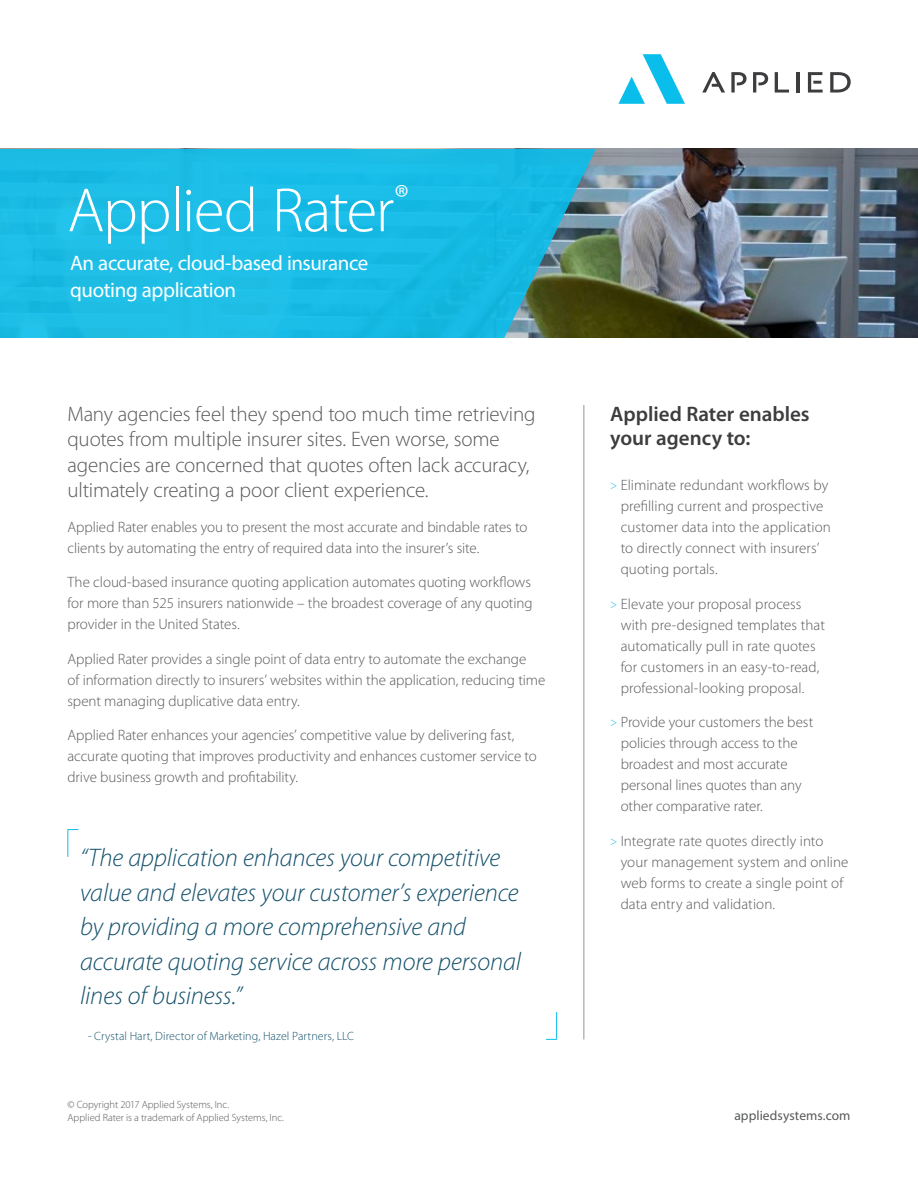
<style>
.page{position:relative;width:918px;height:1188px;background:#fff}
.page>*{position:absolute;margin:0;border:0;box-sizing:border-box;transform-origin:0 0}
.t1{font:300 63px "Myriad Pro";letter-spacing:-.02em;color:#fff}
.t2{font:italic 300 25.5px/34.5px "Myriad Pro";letter-spacing:-.005em;color:#14516b}
.t3{font:300 21px/25.5px "Myriad Pro";letter-spacing:-.01em;color:#57585a}
.t4{font:21px/27px "Myriad Pro";letter-spacing:-.02em;color:#fff}
.t5{font:600 21px/24px "Myriad Pro";color:#3d3d3f}
.t6{font:300 15px/21px "Myriad Pro";color:#57585a}
.t7{font:13.5px "Myriad Pro";letter-spacing:.005em;color:#57585a}
.t8{font:300 12px "Myriad Pro";letter-spacing:.005em;color:#14516b}
.Address_line{font:300 10.5px/12.6px "Myriad Pro";color:#57585a}
.s1{font-size:12px;color:#0abeec}
</style>
<div class="page">
<img style="left:596px;top:149px;width:322px;height:189px">
<svg style="left:0;top:149px;width:596px;height:189px;background:#1fb6da"></svg>
<hr style="left:584px;top:405px;width:1px;height:635px;background:#959598">
<svg style="left:68px;top:829px;width:10px;height:28px"></svg>
<svg style="left:546px;top:1012px;width:11px;height:28px"></svg>
<svg style="left:618px;top:54px;width:67px;height:50px"></svg>
<svg style="left:775px;top:72px;width:14px;height:21px"></svg>
<hr style="left:796px;top:72px;width:3px;height:21px;background:#3d3d3f">
<svg style="left:830px;top:72px;width:21px;height:21px"></svg>
<svg style="left:702px;top:72px;width:23px;height:21px"></svg>
<svg style="left:753px;top:72px;width:15px;height:21px"></svg>
<svg style="left:731px;top:72px;width:16px;height:21px"></svg>
<svg style="left:808px;top:72px;width:15px;height:21px"></svg>
<p class="t1" style="left:68px;top:172px;width:343px">Applied Rater<sup>®</sup></p>
<p class="t4" style="left:70px;top:249px;width:300px">An accurate, cloud-based insurance quoting application</p>
<p class="t3" style="left:68px;top:401px;width:470px">Many agencies feel they spend too much time retrieving quotes from multiple insurer sites. Even worse, some agencies are concerned that quotes often lack accuracy, ultimately creating a poor client experience.</p>
<p class="t6" style="left:68px;top:516px;width:461px">Applied Rater enables you to present the most accurate and bindable rates to clients by automating the entry of required data into the insurer’s site.</p>
<p class="t6" style="left:68px;top:572px;width:467px;text-align:justify">The cloud-based insurance quoting application automates quoting workflows for more than 525 insurers nationwide – the broadest coverage of any quoting provider in the United States.</p>
<p class="t6" style="left:68px;top:648px;width:480px">Applied Rater provides a single point of data entry to automate the exchange<br>of information directly to insurers’ websites within the application, reducing time spent managing duplicative data entry.</p>
<p class="t6" style="left:68px;top:725px;width:471px">Applied Rater enhances your agencies’ competitive value by delivering fast, accurate quoting that improves productivity and enhances customer service to drive business growth and profitability.</p>
<p class="t2" style="left:80px;top:841px;width:442px">“The application enhances your competitive value and elevates your customer’s experience by providing a more comprehensive and accurate quoting service across more personal lines of business.”</p>
<p class="t8" style="left:88px;top:1028px;width:268px">- Crystal Hart, Director of Marketing, Hazel Partners, LLC</p>
<p class="Address_line" style="left:68px;top:1098px;width:218px">© Copyright 2017 Applied Systems, Inc.<br>Applied Rater is a trademark of Applied Systems, Inc.</p>
<p class="t5" style="left:610px;top:402px;width:201px">Applied Rater enables your agency to:</p>
<p class="t6" style="left:621px;top:474px;width:212px;text-indent:-10px"><span class="s1">&gt;</span> Eliminate redundant workflows by prefilling current and prospective customer data into the application to directly connect with insurers’ quoting portals.</p>
<p class="t6" style="left:621px;top:593px;width:206px;text-indent:-10px"><span class="s1">&gt;</span> Elevate your proposal process with pre-designed templates that automatically pull in rate quotes for customers in an easy-to-read, professional-looking proposal.</p>
<p class="t6" style="left:621px;top:711px;width:194px;text-indent:-10px"><span class="s1">&gt;</span> Provide your customers the best policies through access to the broadest and most accurate personal lines quotes than any other comparative rater.</p>
<p class="t6" style="left:621px;top:830px;width:229px;text-indent:-10px"><span class="s1">&gt;</span> Integrate rate quotes directly into your management system and online web forms to create a single point of data entry and validation.</p>
<p class="t7" style="left:734px;top:1107px;width:118px">appliedsystems.com</p>
</div>
